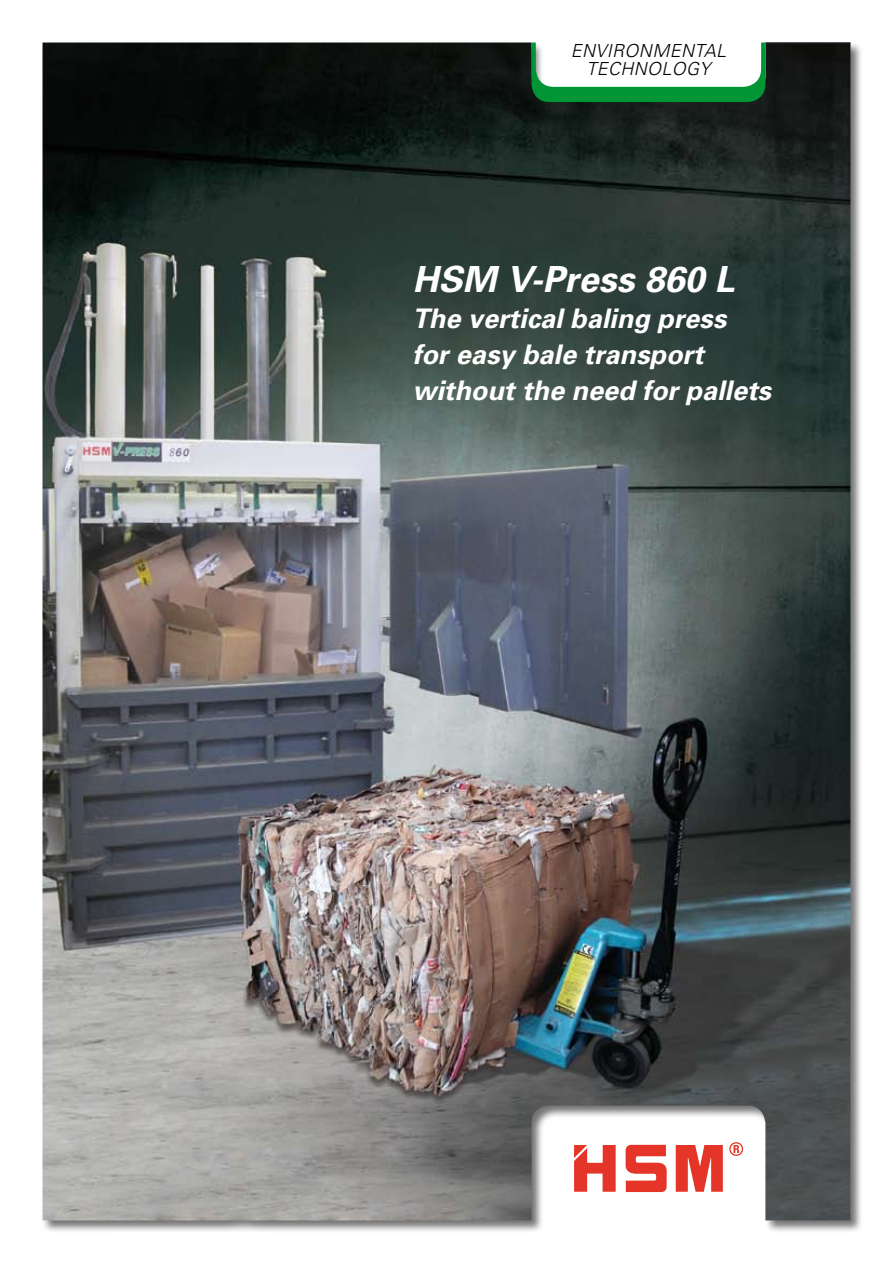
<style>
.page{position:relative;width:893px;height:1263px;background:#fff}
.page>*{position:absolute;margin:0;border:0;box-sizing:border-box;transform-origin:0 0}
.t1{font:italic 700 36px "Univers";color:#fff}
.t2{font:italic 700 27px/36px "Univers";color:#fff}
.t3{font:italic 300 18px/18px "Univers";letter-spacing:.02em;color:#000;text-align:center}
</style>
<div class="page">
<div style="left:41px;top:41px;width:829px;height:1198px;background:#000;opacity:.55"></div>
<img style="left:43px;top:43px;width:807px;height:1177px">
<svg style="left:531px;top:43px;width:234px;height:59px"></svg>
<svg style="left:574px;top:1142px;width:169px;height:50px"></svg>
<hr style="left:765px;top:42px;width:85px;height:1px;background:#494a52">
<p class="t3" style="left:571px;top:41px;width:157px">ENVIRONMENTAL<br>TECHNOLOGY</p>
<h1 class="t1" style="left:412px;top:257px;width:324px">HSM V-Press 860 L</h1>
<p class="t2" style="left:412px;top:300px;width:360px">The vertical baling press<br>for easy bale transport without the need for pallets</p>
</div>
